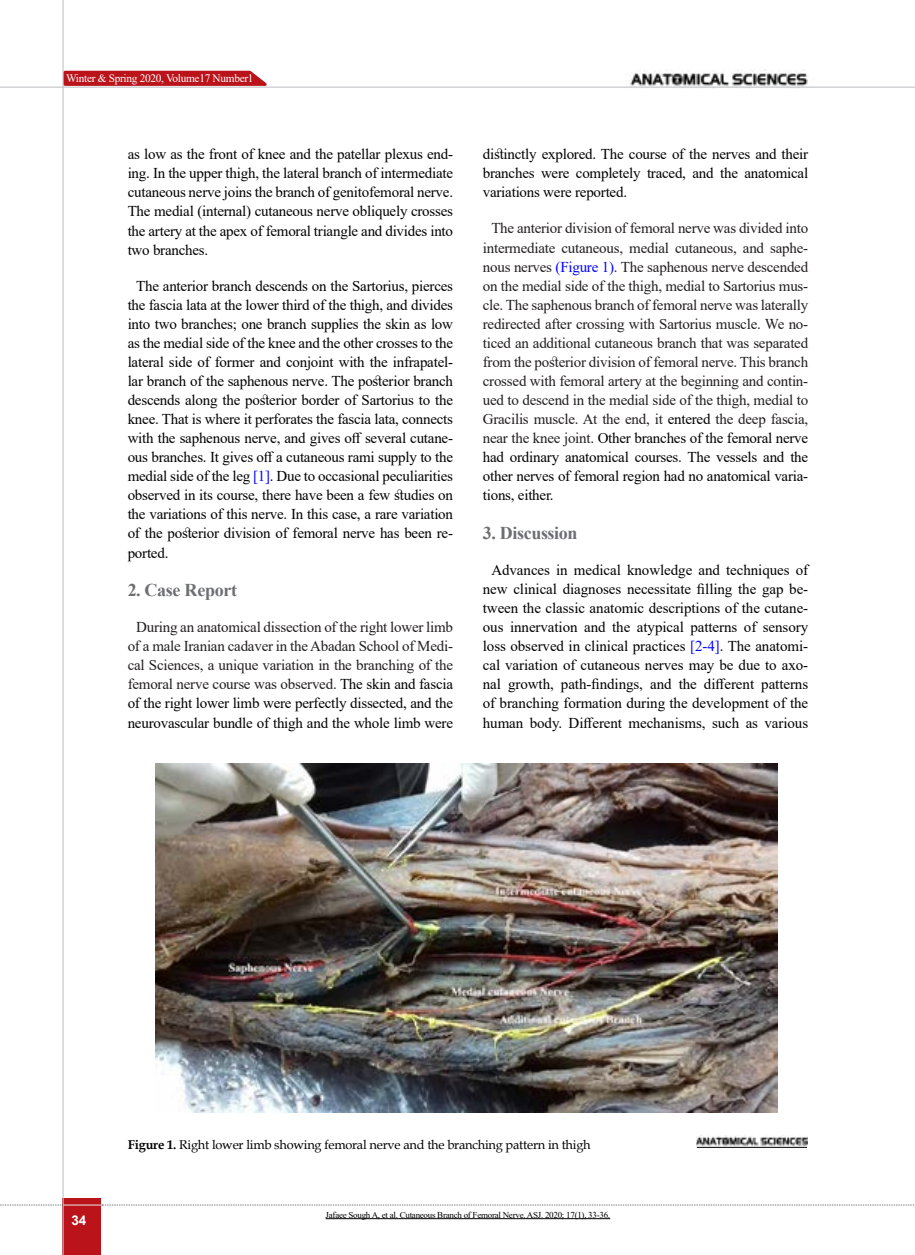
<style>
.page{position:relative;width:915px;height:1255px;background:#fff}
.page>*{position:absolute;margin:0;border:0;box-sizing:border-box;transform-origin:0 0}
.t1{font:700 18px "Times New Roman";letter-spacing:-.02em;color:#6d6e71}
.t2{font:15px/19px "Times New Roman";letter-spacing:-.005em;color:#000;text-align:justify}
.t3{font:15px/19px "Times New Roman";letter-spacing:-.015em;color:#221e1f;text-align:center}
.t4{font:700 13.5px "Arial";color:#fff}
.t5{font:12.75px "Book Antiqua";letter-spacing:-.015em;color:#000}
.t6{font:11.4px "Times New Roman";letter-spacing:-.025em;color:#fff}
.t7{font:9px "Times New Roman";letter-spacing:-.03em;color:#000}
.s1{color:#00f}
.s2{color:#000}
.s3{font-weight:700}
</style>
<div class="page">
<div style="left:63px;top:1198px;width:38px;height:56px;background:#ba131a"></div>
<hr style="left:62px;top:0;width:2px;height:1254px;background:#c2c4c6">
<hr style="left:0;top:87px;width:914px;height:1px;background:#c2c4c6">
<hr style="left:63px;top:1204px;width:38px;height:1px;background:#ebebec">
<svg style="left:0;top:1204px;width:63px;height:1px"></svg>
<svg style="left:102px;top:1204px;width:813px;height:1px"></svg>
<svg style="left:62px;top:69px;width:212px;height:18px;background:#c7454b"></svg>
<img style="left:626px;top:69px;width:188px;height:19px">
<img style="left:156px;top:763px;width:621px;height:349px">
<img style="left:696px;top:1135px;width:111px;height:11px">
<hr style="left:696px;top:1146px;width:110px;height:1px;background:#000">
<hr style="left:325px;top:1218px;width:285px;height:1px;background:#000">
<p class="t6" style="left:66px;top:70px;width:189px">Winter &amp; Spring 2020, Volume17 Number1</p>
<p class="t2" style="left:128px;top:144px;width:327px">as low as the front of knee and the patellar plexus end&shy;ing. In the upper thigh, the lateral branch of intermediate cutaneous nerve joins the branch of genitofemoral nerve.<br>The medial (internal) cutaneous nerve obliquely crosses the artery at the apex of femoral triangle and divides into two branches.</p>
<p class="t2" style="left:128px;top:276px;width:327px;text-indent:9px">The anterior branch descends on the Sartorius, pierces the fascia lata at the lower third of the thigh, and divides into two branches; one branch supplies the skin as low as the medial side of the knee and the other crosses to the lateral side of former and conjoint with the infrapatel&shy;lar branch of the saphenous nerve. The posterior branch descends along the posterior border of Sartorius to the knee. That is where it perforates the fascia lata, connects with the saphenous nerve, and gives off several cutane&shy;ous branches. It gives off a cutaneous rami supply to the medial side of the leg <span class="s1">[1]</span>. Due to occasional peculiarities observed in its course, there have been a few studies on the variations of this nerve. In this case, a rare variation of the posterior division of femoral nerve has been re&shy;ported.</p>
<p class="t1" style="left:128px;top:577px;width:111px">2. Case Report</p>
<p class="t3" style="left:128px;top:617px;width:327px">During an anatomical dissection of the right lower limb of a male Iranian cadaver in the Abadan School of Medi&shy;cal Sciences, a unique variation in the branching of the femoral nerve course was observed. <span class="s2">The skin and fascia of the right lower limb were perfectly dissected, and the neurovascular bundle of thigh and the whole limb were</span></p>
<p class="t2" style="left:482px;top:144px;width:327px">distinctly explored. The course of the nerves and their branches were completely traced, and the anatomical variations were reported.</p>
<p class="t3" style="left:482px;top:218px;width:327px;text-align:justify;text-indent:9px">The anterior division of femoral nerve was divided into intermediate cutaneous, medial cutaneous, and saphe&shy;nous nerves <span class="s1">(Figure 1)</span>. The saphenous nerve descended on the medial side of the thigh, medial to Sartorius mus&shy;cle. The saphenous branch of femoral nerve was laterally redirected after crossing with Sartorius muscle. We no&shy;ticed an additional cutaneous branch that was separated from the posterior division of femoral nerve. This branch crossed with femoral artery at the beginning and contin&shy;ued to descend in the medial side of the thigh, medial to Gracilis muscle. At the end, it <span class="s2">entered</span> the deep fascia, near the knee joint. <span class="s2">Other branches of the femoral nerve had ordinary anatomical courses. The vessels and the other nerves of femoral region had no anatomical varia&shy;tions, either.</span></p>
<p class="t1" style="left:482px;top:520px;width:96px">3. Discussion</p>
<p class="t2" style="left:482px;top:560px;width:327px;text-align:center">Advances in medical knowledge and techniques of new clinical diagnoses necessitate filling the gap be&shy;tween the classic anatomic descriptions of the cutane&shy;ous innervation and the atypical patterns of sensory loss observed in clinical practices <span class="s1">[2-4]</span>. The anatomi&shy;cal variation of cutaneous nerves may be due to axo&shy;nal growth, path-findings, and the different patterns of branching formation during the development of the human body. Different mechanisms, such as various</p>
<p class="t4" style="left:71px;top:1210px;width:17px">34</p>
<p class="t5" style="left:128px;top:1135px;width:464px"><span class="s3">Figure 1.</span> Right lower limb showing femoral nerve and the branching pattern in thigh</p>
<p class="t7" style="left:325px;top:1208px;width:286px">Jafaee Sough A, et al. Cutaneous Branch of Femoral Nerve. ASJ. 2020; 17(1), 33-36.</p>
</div>
